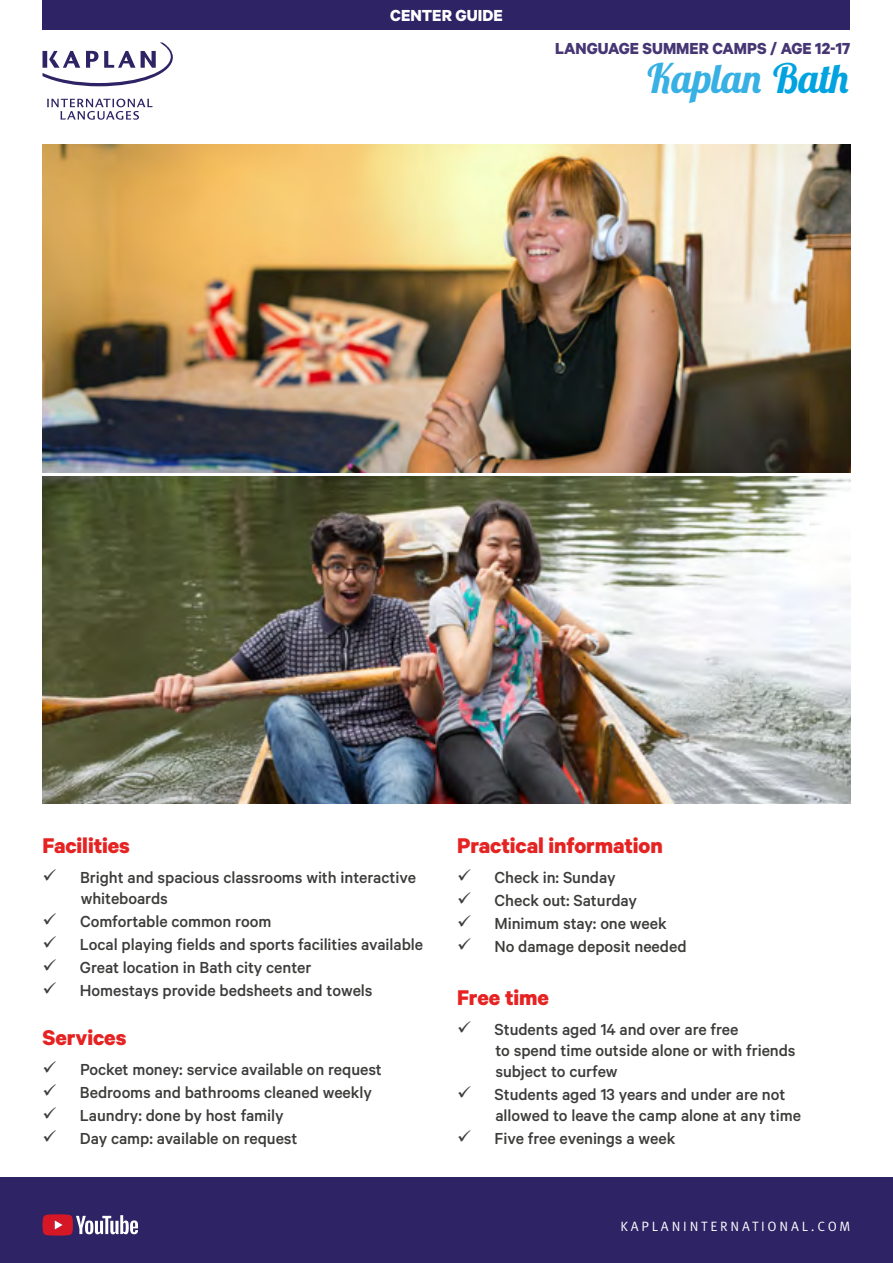
<style>
.page{position:relative;width:893px;height:1263px;background:#fff}
.page>*{position:absolute;margin:0;border:0;box-sizing:border-box;transform-origin:0 0}
.t1{font:italic 700 40.5px "Lobster Two";letter-spacing:-.01em;color:#37b0e4}
.t2{font:700 24px "Calibre";letter-spacing:-.005em;color:#e52322}
.t3{font:500 18px/23.1px "Calibre";letter-spacing:-.005em;color:#3c3c3b}
.t4{font:700 18px "Calibre";color:#463674}
.t5{font:700 18px "Calibre";color:#fff}
.t6{font:13.5px "Meta Pro Norm";letter-spacing:.21em;color:#fff}
.s1{color:#00a3df}
</style>
<div class="page">
<img style="left:43px;top:145px;width:807px;height:327px">
<img style="left:43px;top:476px;width:807px;height:328px">
<svg style="left:43px;top:43px;width:130px;height:43px"></svg>
<svg style="left:47px;top:99px;width:106px;height:21px"></svg>
<div style="left:43px;top:0;width:807px;height:30px;background:#2d2365"></div>
<div style="left:0;top:1178px;width:893px;height:85px;background:#2d2365"></div>
<svg style="left:43px;top:1214px;width:95px;height:21px"></svg>
<p class="t5" style="left:390px;top:4px;width:114px">CENTER GUIDE</p>
<p class="t4" style="left:555px;top:38px;width:297px">LANGUAGE SUMMER CAMPS / AGE 12-17</p>
<h1 class="t1" style="left:645px;top:53px;width:206px">Kaplan <span class="s1">Bath</span></h1>
<h2 class="t2" style="left:43px;top:831px;width:89px">Facilities</h2>
<p class="t3" style="left:80px;top:866px;width:337px;line-height:21px">Bright and spacious classrooms with interactive whiteboards</p>
<p class="t3" style="left:80px;top:909px;width:345px">Comfortable common room<br>Local playing fields and sports facilities available Great location in Bath city center<br>Homestays provide bedsheets and towels</p>
<h2 class="t2" style="left:43px;top:1023px;width:85px">Services</h2>
<p class="t3" style="left:80px;top:1057px;width:304px">Pocket money: service available on request Bedrooms and bathrooms cleaned weekly Laundry: done by host family<br>Day camp: available on request</p>
<h2 class="t2" style="left:457px;top:831px;width:207px">Practical information</h2>
<p class="t3" style="left:495px;top:865px;width:193px">Check in: Sunday<br>Check out: Saturday<br>Minimum stay: one week<br>No damage deposit needed</p>
<h2 class="t2" style="left:457px;top:983px;width:93px">Free time</h2>
<p class="t3" style="left:495px;top:1018px;width:302px;line-height:21px">Students aged 14 and over are free<br>to spend time outside alone or with friends subject to curfew</p>
<p class="t3" style="left:495px;top:1083px;width:308px;line-height:21px">Students aged 13 years and under are not allowed to leave the camp alone at any time</p>
<p class="t3" style="left:495px;top:1126px;width:182px">Five free evenings a week</p>
<p class="t6" style="left:621px;top:1216px;width:231px">KAPLANINTERNATIONAL.COM</p>
</div>
